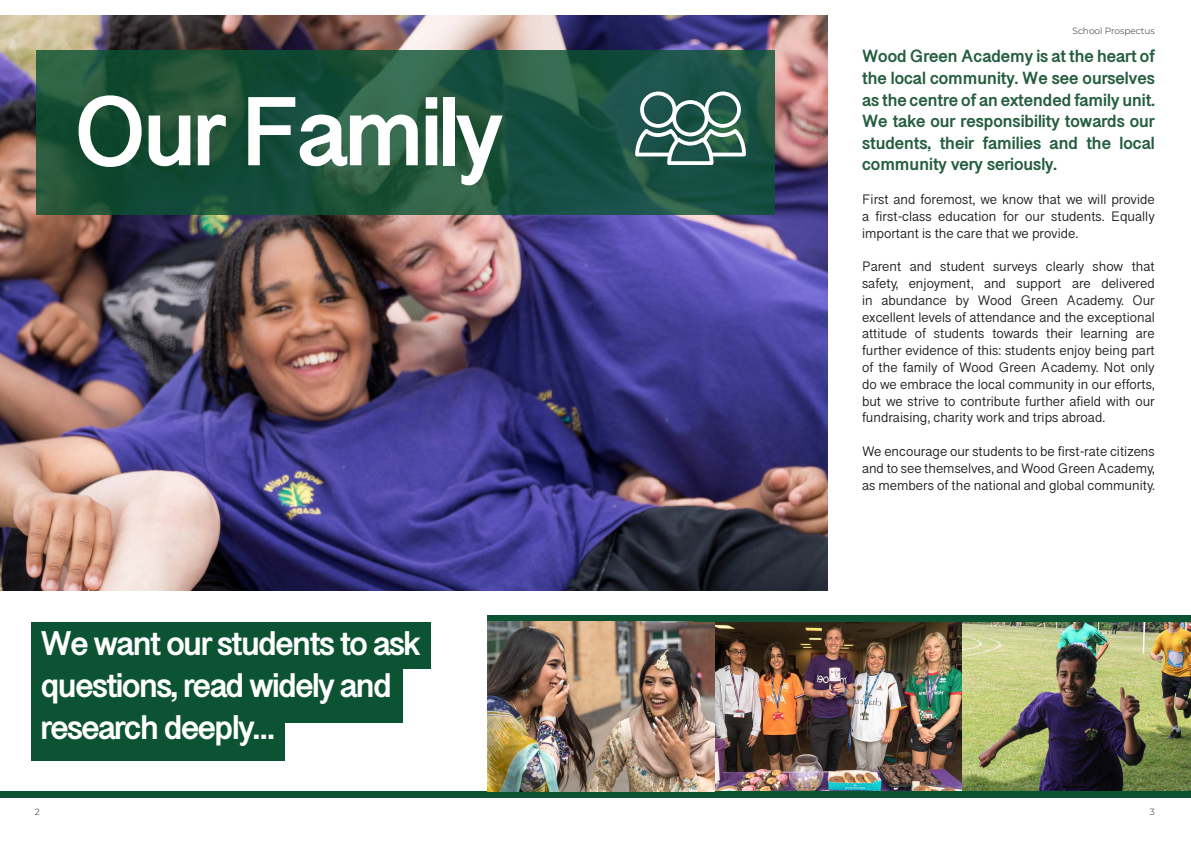
<style>
.page{position:relative;width:1191px;height:842px;background:#fff}
.page>*{position:absolute;margin:0;border:0;box-sizing:border-box;transform-origin:0 0}
.t1{font:700 100px "Sinhala Sangam MN";letter-spacing:-.04em;color:#fff}
.t2{font:700 35px/42px "Sinhala Sangam MN";letter-spacing:-.04em;color:#fff}
.statement{font:700 18px/21.6px "Sinhala Sangam MN";color:#245d3f;text-align:justify}
.t3{font:14px/16.8px "Sinhala Sangam MN";color:#231f20;text-align:justify}
.t4{font:300 9px "Montserrat";color:#231f20}
</style>
<div class="page">
<img style="left:0;top:15px;width:827px;height:575px">
<img style="left:714px;top:621px;width:476px;height:170px">
<div style="left:32px;top:702px;width:253px;height:59px;background:#0c5333"></div>
<div style="left:32px;top:623px;width:399px;height:46px;background:#0c5333"></div>
<div style="left:32px;top:669px;width:371px;height:53px;background:#0c5333"></div>
<div style="left:488px;top:615px;width:700px;height:6px;background:#0c5333"></div>
<div style="left:0;top:791px;width:1191px;height:6px;background:#0c5333"></div>
<img style="left:488px;top:621px;width:226px;height:171px">
<div style="left:694px;top:615px;width:497px;height:6px;background:#0c5333"></div>
<svg style="left:36px;top:50px;width:738px;height:165px;background:#1d533d"></svg>
<svg style="left:635px;top:92px;width:111px;height:73px"></svg>
<p class="t1" style="left:74px;top:80px;width:430px">Our Family</p>
<p class="t2" style="left:40px;top:624px;width:381px">We want our students to ask questions, read widely and research deeply...</p>
<p class="t4" style="left:1072px;top:25px;width:84px">School Prospectus</p>
<p class="statement" style="left:862px;top:46px;width:294px">Wood Green Academy is at the heart of the local community. We see ourselves as the centre of an extended family unit.<br>We take our responsibility towards our students, their families and the local community very seriously.</p>
<p class="t3" style="left:862px;top:192px;width:294px">First and foremost, we know that we will provide a first-class education for our students. Equally important is the care that we provide.</p>
<p class="t3" style="left:862px;top:259px;width:294px">Parent and student surveys clearly show that safety, enjoyment, and support are delivered in abundance by Wood Green Academy. Our excellent levels of attendance and the exceptional attitude of students towards their learning are further evidence of this: students enjoy being part of the family of Wood Green Academy. Not only do we embrace the local community in our efforts, but we strive to contribute further afield with our fundraising, charity work and trips abroad.</p>
<p class="t3" style="left:862px;top:444px;width:294px">We encourage our students to be first-rate citizens and to see themselves, and Wood Green Academy, as members of the national and global community.</p>
<p class="t4" style="left:35px;top:806px;width:7px">2</p>
<p class="t4" style="left:1149px;top:806px;width:7px">3</p>
</div>
